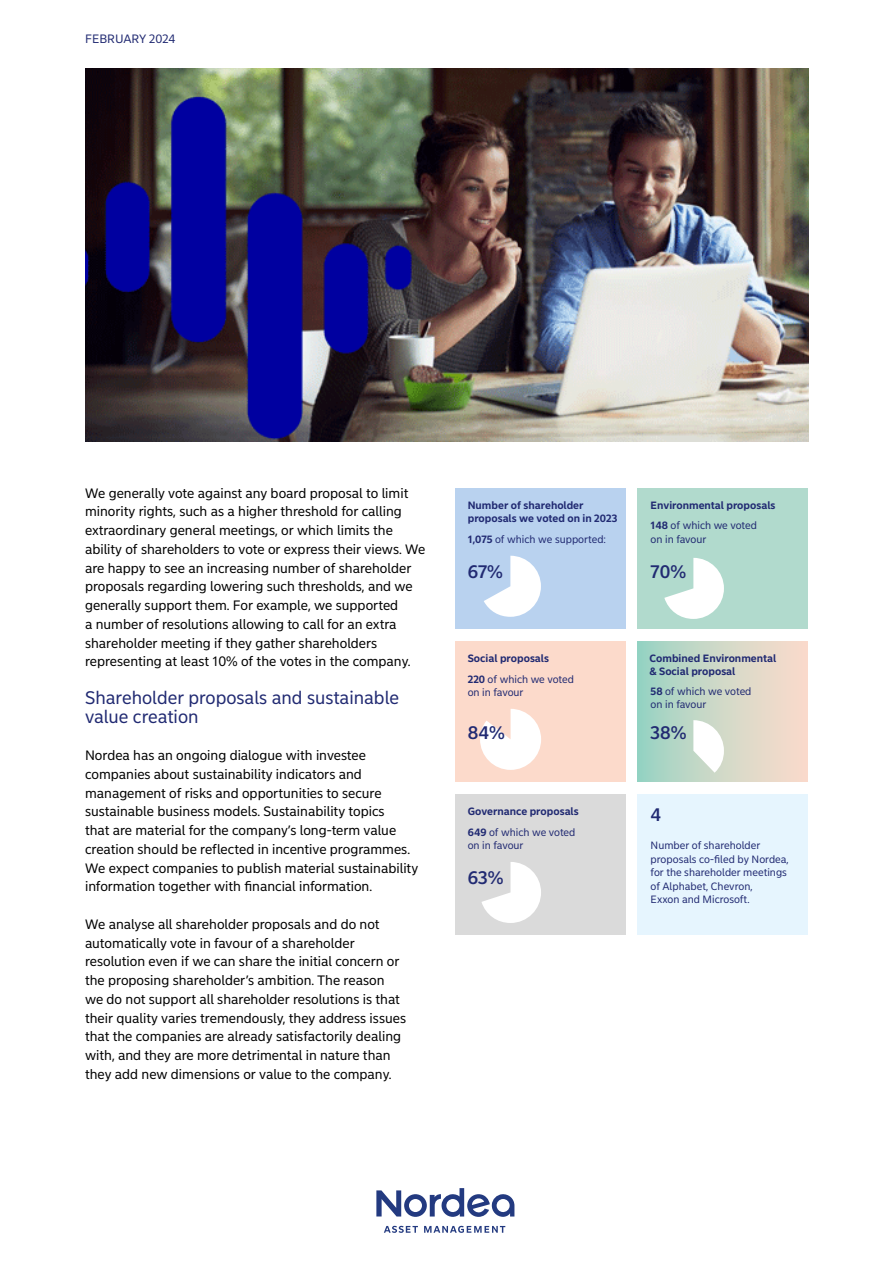
<style>
.page{position:relative;width:893px;height:1263px;background:#fff}
.page>*{position:absolute;margin:0;border:0;box-sizing:border-box;transform-origin:0 0}
.t1{font:18px/18.8px "Nordea Sans Small";color:#212a72}
.t2{font:500 18px "Nordea Sans Small";color:#212a72}
.t3{font:13.5px/18.8px "Nordea Sans Small";color:#000}
.t4{font:12px "Nordea Sans Small";color:#212a72}
.t5{font:10.5px/13.5px "Nordea Sans Small";color:#212a72}
.t6{font:700 10.5px/20.7px "Nordea Sans Small";color:#212a72}
.s1{font-weight:700}
.s2{font-weight:400}
</style>
<div class="page">
<svg style="left:376px;top:1188px;width:138px;height:29px"></svg>
<svg style="left:384px;top:1226px;width:34px;height:7px"></svg>
<svg style="left:424px;top:1226px;width:81px;height:7px"></svg>
<img style="left:85px;top:68px;width:724px;height:373px">
<div style="left:455px;top:488px;width:170px;height:140px;background:#b9d2ef"></div>
<svg style="left:484px;top:556px;width:57px;height:61px"></svg>
<div style="left:455px;top:641px;width:170px;height:141px;background:#fcdacb"></div>
<svg style="left:480px;top:709px;width:61px;height:61px"></svg>
<div style="left:455px;top:794px;width:170px;height:141px;background:#dadada"></div>
<svg style="left:481px;top:862px;width:60px;height:61px"></svg>
<div style="left:638px;top:488px;width:170px;height:140px;background:#b1dacd"></div>
<svg style="left:664px;top:558px;width:60px;height:61px"></svg>
<div style="left:638px;top:794px;width:170px;height:141px;background:#e6f5fe"></div>
<div style="left:638px;top:641px;width:170px;height:141px;background:linear-gradient(to right,#9cd4c3,#ffdccc)"></div>
<svg style="left:693px;top:720px;width:31px;height:53px"></svg>
<p class="t4" style="left:85px;top:32px;width:92px">FEBRUARY 2024</p>
<p class="t3" style="left:85px;top:484px;width:342px">We generally vote against any board proposal to limit minority rights, such as a higher threshold for calling extraordinary general meetings, or which limits the ability of shareholders to vote or express their views. We are happy to see an increasing number of shareholder proposals regarding lowering such thresholds, and we generally support them. For example, we supported<br>a number of resolutions allowing to call for an extra shareholder meeting if they gather shareholders representing at least 10% of the votes in the company.</p>
<h1 class="t1" style="left:85px;top:688px;width:316px">Shareholder proposals and sustainable value creation</h1>
<p class="t3" style="left:85px;top:746px;width:335px">Nordea has an ongoing dialogue with investee companies about sustainability indicators and management of risks and opportunities to secure sustainable business models. Sustainability topics<br>that are material for the company’s long-term value creation should be reflected in incentive programmes.<br>We expect companies to publish material sustainability information together with financial information.</p>
<p class="t3" style="left:85px;top:915px;width:323px">We analyse all shareholder proposals and do not automatically vote in favour of a shareholder resolution even if we can share the initial concern or the proposing shareholder’s ambition. The reason<br>we do not support all shareholder resolutions is that their quality varies tremendously, they address issues that the companies are already satisfactorily dealing with, and they are more detrimental in nature than they add new dimensions or value to the company.</p>
<p class="t6" style="left:468px;top:498px;width:151px;line-height:13.5px">Number of shareholder proposals we voted on in 2023</p>
<p class="t5" style="left:468px;top:533px;width:140px"><span class="s1">1,075</span> of which we supported:</p>
<p class="t6" style="left:651px;top:495px;width:126px">Environmental proposals<br>148 <span class="s2">of which we voted</span></p>
<p class="t5" style="left:651px;top:533px;width:57px">on in favour</p>
<h1 class="t2" style="left:468px;top:560px;width:37px">67%</h1>
<h1 class="t2" style="left:651px;top:560px;width:37px">70%</h1>
<p class="t6" style="left:468px;top:648px;width:108px">Social proposals<br>220 <span class="s2">of which we voted</span></p>
<p class="t5" style="left:468px;top:686px;width:57px">on in favour</p>
<p class="t6" style="left:649px;top:651px;width:128px;line-height:13.5px">Combined Environmental &amp; Social proposal</p>
<p class="t5" style="left:651px;top:685px;width:102px"><span class="s1">58</span> of which we voted on in favour</p>
<h1 class="t2" style="left:468px;top:722px;width:39px">84%</h1>
<h1 class="t2" style="left:651px;top:722px;width:37px">38%</h1>
<p class="t6" style="left:468px;top:801px;width:112px">Governance proposals<br>649 <span class="s2">of which we voted</span></p>
<p class="t5" style="left:468px;top:839px;width:57px">on in favour</p>
<h1 class="t2" style="left:468px;top:866px;width:37px">63%</h1>
<h1 class="t2" style="left:651px;top:803px;width:12px">4</h1>
<p class="t5" style="left:651px;top:839px;width:140px">Number of shareholder proposals co-filed by Nordea, for the shareholder meetings of Alphabet, Chevron,<br>Exxon and Microsoft.</p>
</div>
